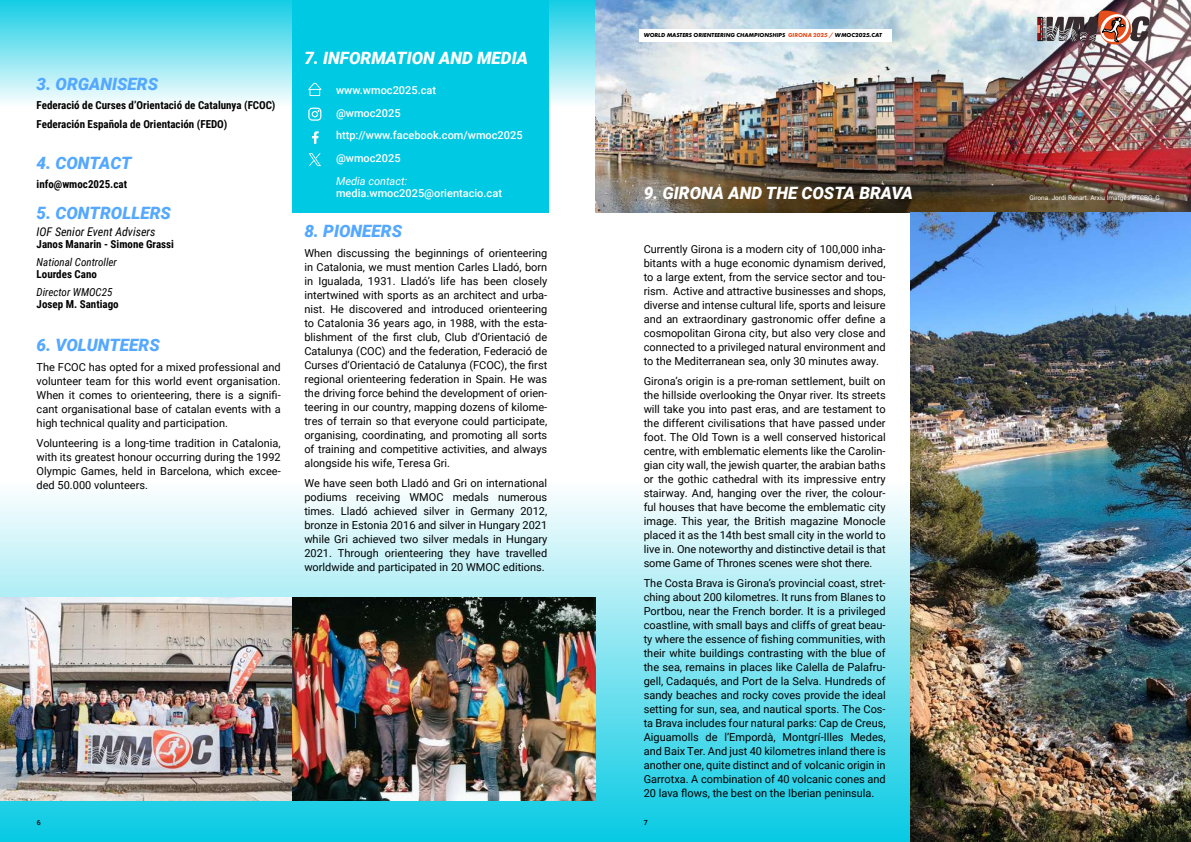
<style>
.page{position:relative;width:1191px;height:842px;background:#fff}
.page>*{position:absolute;margin:0;border:0;box-sizing:border-box;transform-origin:0 0}
.t1{font:italic 900 17px "Roboto";color:#54a8ff}
.t2{font:italic 900 17px "Roboto";color:#fff}
.t3{font:italic 12px "Roboto Condensed";color:#000}
.t4{font:11px/14px "Roboto";color:#000;text-align:justify}
.t5{font:700 11px/18.7px "Roboto Condensed";color:#000}
.t6{font:500 11px/22.7px "Roboto";color:#fff}
.t7{font:italic 11px "Roboto Condensed";color:#000}
.t8{font:italic 11px "Roboto";color:#fff}
.t9{font:500 7px "Roboto";color:#000}
.t10{font:6.5px "Roboto";color:#fff}
.t11{font:italic 700 6px "Futura PT";color:#000}
.s1{color:#e64f1c}
</style>
<div class="page">
<div style="left:0;top:482px;width:1191px;height:360px;background:linear-gradient(to bottom,#fdfefe,#08cae3)"></div>
<div style="left:0;top:0;width:1191px;height:106px;background:linear-gradient(to bottom,#13cde5,#f6fdfd)"></div>
<img style="left:595px;top:0;width:596px;height:212px">
<img style="left:910px;top:212px;width:281px;height:630px">
<hr style="left:1037px;top:17px;width:2px;height:24px;background:#e00a17">
<svg style="left:1038px;top:9px;width:112px;height:35px"></svg>
<div style="left:638px;top:29px;width:253px;height:13px;background:#fff"></div>
<img style="left:0;top:597px;width:595px;height:204px">
<div style="left:292px;top:0;width:256px;height:212px;background:#00c9e3"></div>
<svg style="left:308px;top:83px;width:13px;height:13px"></svg>
<svg style="left:308px;top:153px;width:13px;height:13px"></svg>
<svg style="left:308px;top:108px;width:13px;height:13px"></svg>
<svg style="left:312px;top:131px;width:7px;height:13px"></svg>
<h1 class="t1" style="left:37px;top:72px;width:123px">3. ORGANISERS</h1>
<p class="t5" style="left:37px;top:95px;width:240px">Federació de Curses d’Orientació de Catalunya (FCOC)<br>Federación Española de Orientación (FEDO)</p>
<h1 class="t1" style="left:37px;top:151px;width:96px">4. CONTACT</h1>
<p class="t5" style="left:37px;top:174px;width:92px">info@wmoc2025.cat</p>
<h1 class="t1" style="left:37px;top:201px;width:136px">5. CONTROLLERS</h1>
<p class="t3" style="left:37px;top:224px;width:120px">IOF Senior Event Advisers</p>
<p class="t5" style="left:37px;top:235px;width:139px">Janos Manarin - Simone Grassi</p>
<p class="t7" style="left:37px;top:254px;width:82px">National Controller</p>
<p class="t5" style="left:37px;top:264px;width:62px">Lourdes Cano</p>
<p class="t7" style="left:37px;top:284px;width:77px">Director WMOC25</p>
<p class="t5" style="left:37px;top:294px;width:84px">Josep M. Santiago</p>
<h1 class="t1" style="left:37px;top:333px;width:125px">6. VOLUNTEERS</h1>
<p class="t4" style="left:37px;top:360px;width:246px">The FCOC has opted for a mixed professional and volunteer team for this world event organisation.<br>When it comes to orienteering, there is a signifi&shy;cant organisational base of catalan events with a high technical quality and participation.</p>
<p class="t4" style="left:37px;top:435px;width:246px">Volunteering is a long-time tradition in Catalonia, with its greatest honour occurring during the 1992<br>Olympic Games, held in Barcelona, which excee&shy;ded 50.000 volunteers.</p>
<h1 class="t2" style="left:304px;top:46px;width:225px">7. INFORMATION AND MEDIA</h1>
<p class="t6" style="left:336px;top:78px;width:188px">www.wmoc2025.cat<br>@wmoc2025 http://www.facebook.com/wmoc2025 @wmoc2025</p>
<p class="t8" style="left:336px;top:173px;width:73px">Media contact:</p>
<p class="t6" style="left:336px;top:182px;width:167px">media.wmoc2025@orientacio.cat</p>
<h1 class="t1" style="left:304px;top:219px;width:99px">8. PIONEERS</h1>
<p class="t4" style="left:304px;top:246px;width:244px">When discussing the beginnings of orienteering in Catalonia, we must mention Carles Lladó, born in Igualada, 1931. Lladó’s life has been closely intertwined with sports as an architect and urba&shy;nist. He discovered and introduced orienteering to Catalonia 36 years ago, in 1988, with the esta&shy;blishment of the first club, Club d’Orientació de Catalunya (COC) and the federation, Federació de Curses d’Orientació de Catalunya (FCOC), the first regional orienteering federation in Spain. He was the driving force behind the development of orien&shy;teering in our country, mapping dozens of kilome&shy;tres of terrain so that everyone could participate, organising, coordinating, and promoting all sorts of training and competitive activities, and always alongside his wife, Teresa Gri.</p>
<p class="t4" style="left:304px;top:475px;width:244px">We have seen both Lladó and Gri on international podiums receiving WMOC medals numerous times. Lladó achieved silver in Germany 2012, bronze in Estonia 2016 and silver in Hungary 2021 while Gri achieved two silver medals in Hungary 2021. Through orienteering they have travelled worldwide and participated in 20 WMOC editions.</p>
<p class="t9" style="left:37px;top:817px;width:5px">6</p>
<p class="t11" style="left:643px;top:32px;width:187px">CAMPION T DEL MÓN D’ORIENTACIÓ DE VETERANS <span class="s1">GIRONA 2025</span></p>
<p class="t11" style="left:643px;top:32px;width:240px">WORLD MASTERS ORIENTEERING CHAMPIONSHIPS <span class="s1">GIRONA 2025 /</span> WMOC2025.CAT</p>
<h1 class="t2" style="left:643px;top:181px;width:271px">9. GIRONA AND THE COSTA BRAVA</h1>
<p class="t10" style="left:1029px;top:194px;width:132px">Girona. Jordi Renart. Arxiu Imatges PTCBG_G</p>
<p class="t4" style="left:643px;top:242px;width:243px">Currently Girona is a modern city of 100,000 inha&shy;bitants with a huge economic dynamism derived, to a large extent, from the service sector and tou&shy;rism. Active and attractive businesses and shops, diverse and intense cultural life, sports and leisure and an extraordinary gastronomic offer define a cosmopolitan Girona city, but also very close and connected to a privileged natural environment and to the Mediterranean sea, only 30 minutes away.</p>
<p class="t4" style="left:643px;top:374px;width:243px">Girona’s origin is a pre-roman settlement, built on the hillside overlooking the Onyar river. Its streets will take you into past eras, and are testament to the different civilisations that have passed under foot. The Old Town is a well conserved historical centre, with emblematic elements like the Carolin&shy;gian city wall, the jewish quarter, the arabian baths or the gothic cathedral with its impressive entry stairway. And, hanging over the river, the colour&shy;ful houses that have become the emblematic city image. This year, the British magazine Monocle placed it as the 14th best small city in the world to live in. One noteworthy and distinctive detail is that some Game of Thrones scenes were shot there.</p>
<p class="t4" style="left:643px;top:575px;width:243px">The Costa Brava is Girona’s provincial coast, stret&shy;ching about 200 kilometres. It runs from Blanes to Portbou, near the French border. It is a privileged coastline, with small bays and cliffs of great beau&shy;ty where the essence of fishing communities, with their white buildings contrasting with the blue of the sea, remains in places like Calella de Palafru&shy;gell, Cadaqués, and Port de la Selva. Hundreds of sandy beaches and rocky coves provide the ideal setting for sun, sea, and nautical sports. The Cos&shy;ta Brava includes four natural parks: Cap de Creus, Aiguamolls de l’Empordà, Montgrí-Illes Medes, and Baix Ter. And just 40 kilometres inland there is another one, quite distinct and of volcanic origin in Garrotxa. A combination of 40 volcanic cones and 20 lava flows, the best on the Iberian peninsula.</p>
<p class="t9" style="left:643px;top:817px;width:5px">7</p>
</div>
